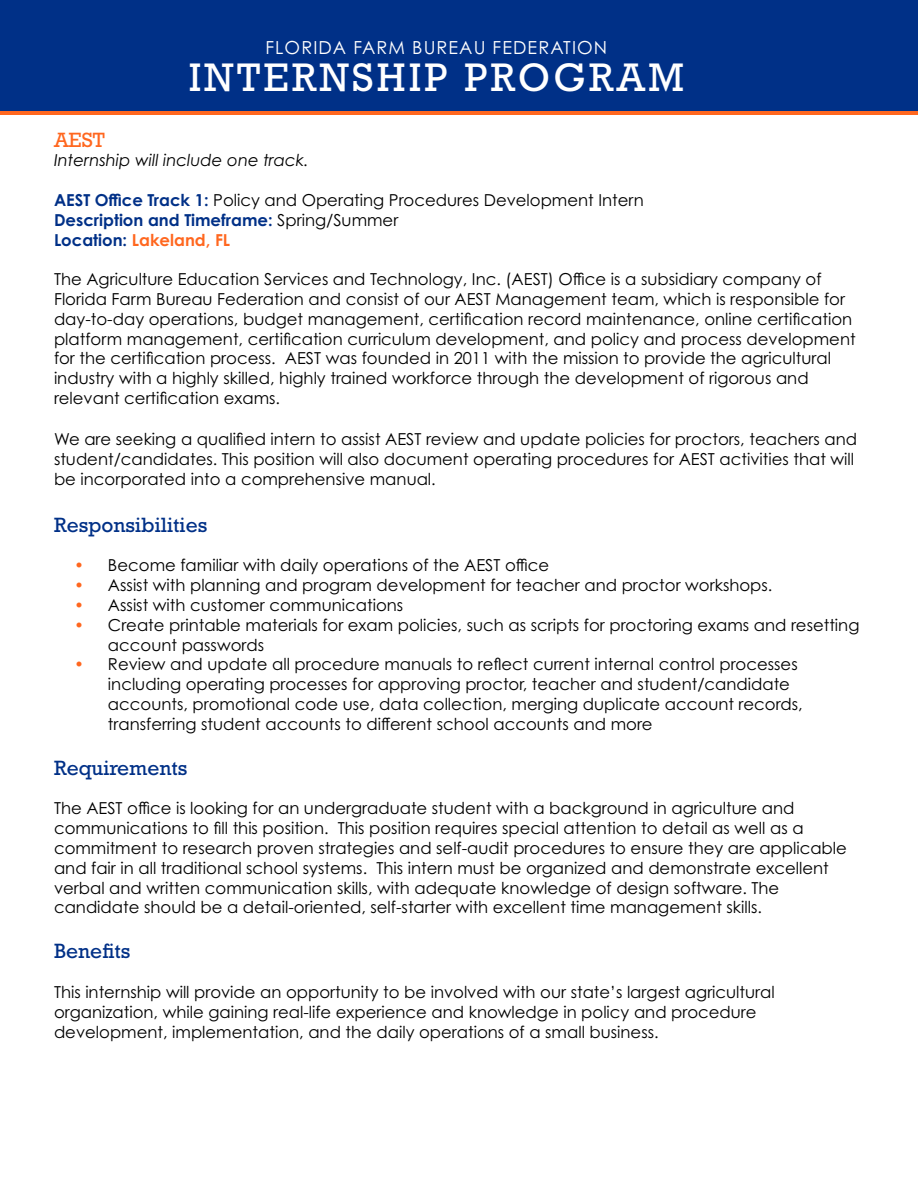
<style>
.page{position:relative;width:918px;height:1188px;background:#fff}
.page>*{position:absolute;margin:0;border:0;box-sizing:border-box;transform-origin:0 0}
.t1{font:40.5px "Rockwell Std";letter-spacing:.08em;color:#fff}
.t2{font:21px "Rockwell Std";color:#003087}
.t3{font:21px "Rockwell Std";color:#ff671f}
.t4{font:18px "Century Gothic Pro";letter-spacing:.06em;color:#fff}
.t5{font:16.5px/19.8px "Century Gothic Pro";color:#000}
.t6{font:italic 16.5px "Century Gothic Pro";color:#000}
.s1{font-weight:700;color:#003087}
.s2{font-weight:700;color:#ff671f}
.s3{color:#ff671f}
</style>
<div class="page">
<svg style="left:0;top:110px;width:918px;height:4px;fill:#ff671f"></svg>
<div style="left:0;top:0;width:918px;height:110px;background:#003087"></div>
<p class="t4" style="left:265px;top:36px;width:343px">FLORIDA FARM BUREAU FEDERATION</p>
<h1 class="t1" style="left:189px;top:54px;width:497px">INTERNSHIP PROGRAM</h1>
<p class="t3" style="left:54px;top:127px;width:52px">AEST</p>
<p class="t6" style="left:54px;top:151px;width:256px">Internship will include one track.</p>
<p class="t5" style="left:54px;top:190px;width:591px"><span class="s1">AEST Office Track 1:</span> Policy and Operating Procedures Development Intern<br><span class="s1">Description and Timeframe:</span> Spring/Summer<br><span class="s1">Location:</span> <span class="s2">Lakeland, FL</span></p>
<p class="t5" style="left:54px;top:269px;width:803px">The Agriculture Education Services and Technology, Inc. (AEST) Office is a subsidiary company of Florida Farm Bureau Federation and consist of our AEST Management team, which is responsible for day-to-day operations, budget management, certification record maintenance, online certification platform management, certification curriculum development, and policy and process development for the certification process. AEST was founded in 2011 with the mission to provide the agricultural industry with a highly skilled, highly trained workforce through the development of rigorous and relevant certification exams.</p>
<p class="t5" style="left:54px;top:429px;width:805px">We are seeking a qualified intern to assist AEST review and update policies for proctors, teachers and student/candidates. This position will also document operating procedures for AEST activities that will be incorporated into a comprehensive manual.</p>
<p class="t2" style="left:54px;top:513px;width:155px">Responsibilities</p>
<p class="t5" style="left:74px;top:555px;width:477px"><span class="s3">•</span> Become familiar with daily operations of the AEST office</p>
<p class="t5" style="left:74px;top:575px;width:700px"><span class="s3">•</span> Assist with planning and program development for teacher and proctor workshops.</p>
<p class="t5" style="left:74px;top:595px;width:331px"><span class="s3">•</span> Assist with customer communications</p>
<p class="t5" style="left:108px;top:615px;width:753px;text-indent:-34px"><span class="s3">•</span> Create printable materials for exam policies, such as scripts for proctoring exams and resetting account passwords</p>
<p class="t5" style="left:108px;top:654px;width:696px;text-indent:-34px"><span class="s3">•</span> Review and update all procedure manuals to reflect current internal control processes including operating processes for approving proctor, teacher and student/candidate accounts, promotional code use, data collection, merging duplicate account records, transferring student accounts to different school accounts and more</p>
<p class="t2" style="left:54px;top:756px;width:135px">Requirements</p>
<p class="t5" style="left:54px;top:798px;width:794px">The AEST office is looking for an undergraduate student with a background in agriculture and communications to fill this position. This position requires special attention to detail as well as a commitment to research proven strategies and self-audit procedures to ensure they are applicable and fair in all traditional school systems. This intern must be organized and demonstrate excellent verbal and written communication skills, with adequate knowledge of design software. The candidate should be a detail-oriented, self-starter with excellent time management skills.</p>
<p class="t2" style="left:54px;top:939px;width:78px">Benefits</p>
<p class="t5" style="left:54px;top:982px;width:722px">This internship will provide an opportunity to be involved with our state’s largest agricultural organization, while gaining real-life experience and knowledge in policy and procedure development, implementation, and the daily operations of a small business.</p>
</div>
